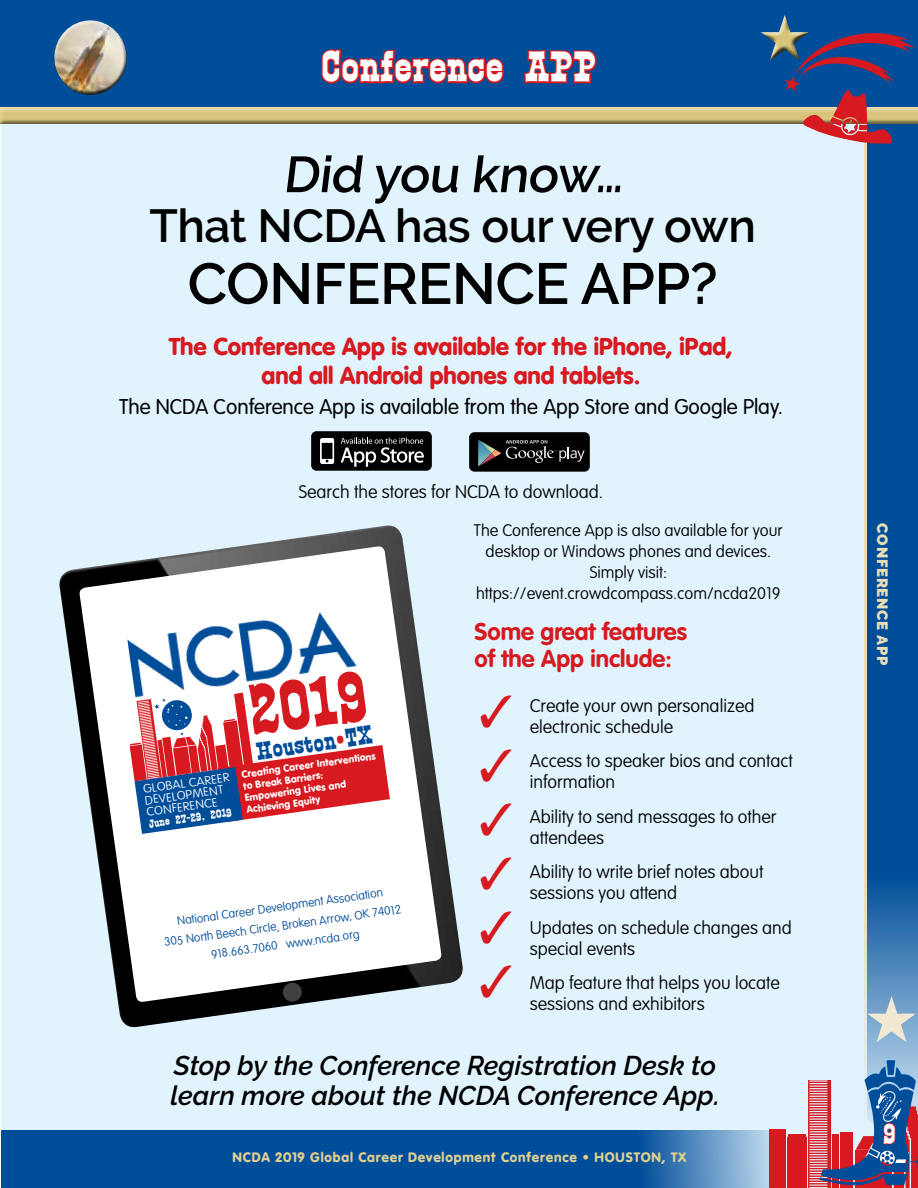
<style>
.page{position:relative;width:918px;height:1188px;background:#fff}
.page>*{position:absolute;margin:0;border:0;box-sizing:border-box;transform-origin:0 0}
.t1{font:69.15px "Calamity";color:#d71920;scale:.92 1}
.t2{font:600 57.75px "Raleway";letter-spacing:-.01em;color:#000}
.t3{font:600 50.4px "Raleway";color:#000}
.t4{font:600 46.2px "Raleway";letter-spacing:-.01em;color:#000}
.t5{font:45px/54px "Zapf Dingbats ITC";color:#d71920;text-align:justify}
.t6{font:42px "Calamity";color:#fff}
.t7{font:italic 600 27px/30px "Raleway";color:#000}
.t8{font:27px "Calamity";color:#fff}
.t9{font:24.6px "Calamity";color:#004d99}
.t10{font:900 24px/28.5px "VAG Rounded";color:#d71920;text-align:center}
.t11{font:700 24px/27px "VAG Rounded";color:#d71920}
.t12{font:300 21px "VAG Rounded";color:#000}
.t13{font:100 18px/21px "VAG Rounded";color:#000}
.t14{font:100 16.5px/21px "VAG Rounded";color:#000;text-align:center}
.t15{font:900 15px "Raleway";letter-spacing:.05em;color:#eadeb7}
.t16{font:900 13.5px "VAG Rounded";letter-spacing:.06em;color:#dfcf92}
.t17{font:100 12px/18.9px "VAG Rounded";color:#004d99;text-align:center}
.t18{font:100 12px/11.4px "VAG Rounded";color:#fff;scale:1.08 1}
.t19{font:11.4px "Calamity";color:#fff}
.t20{font:900 9.9px/11.9px "VAG Rounded";color:#fff}
.s1{color:#d71920}
.s2{font-size:26.1px}
</style>
<div class="page">
<div style="left:1px;top:124px;width:917px;height:1064px;background:#e1f4fd"></div>
<svg style="left:864px;top:124px;width:54px;height:936px;background:#175c9f"></svg>
<div style="left:0;top:0;width:918px;height:124px;background:#004d99"></div>
<svg style="left:321px;top:49px;width:183px;height:35px"></svg>
<svg style="left:523px;top:49px;width:74px;height:35px"></svg>
<div style="left:0;top:107px;width:918px;height:17px;background:#000;opacity:.5"></div>
<svg style="left:1px;top:1130px;width:768px;height:58px;background:#0f58a0"></svg>
<div style="left:769px;top:1129px;width:17px;height:59px;background:#d71920"></div>
<div style="left:787px;top:1138px;width:20px;height:50px;background:#d71920"></div>
<svg style="left:788px;top:1060px;width:130px;height:128px"></svg>
<div style="left:51px;top:19px;width:74px;height:58px;background:#fff;opacity:.75"></div>
<div style="left:55px;top:32px;width:73px;height:64px;background:#000;opacity:.75"></div>
<div style="left:469px;top:432px;width:121px;height:40px;background:#000;border-radius:5px"></div>
<svg style="left:478px;top:440px;width:107px;height:26px"></svg>
<div style="left:311px;top:431px;width:121px;height:40px;background:#000;border-radius:5px"></div>
<svg style="left:320px;top:438px;width:14px;height:26px"></svg>
<svg style="left:341px;top:438px;width:83px;height:29px"></svg>
<img style="left:59px;top:525px;width:404px;height:503px">
<svg style="left:79px;top:546px;width:363px;height:457px;background:#caccce"></svg>
<div style="left:283px;top:983px;width:19px;height:19px;background:#414042;border-radius:50%"></div>
<img style="left:127px;top:603px;width:248px;height:90px">
<svg style="left:124px;top:693px;width:266px;height:141px;background:#c793a2"></svg>
<svg style="left:867px;top:995px;width:49px;height:47px;background:#79a7ce"></svg>
<svg style="left:760px;top:15px;width:155px;height:131px"></svg>
<h3 class="t6" style="left:322px;top:41px;width:276px">Conference APP</h3>
<h3 class="t3" style="left:283px;top:145px;width:349px">Did you know…</h3>
<h3 class="t4" style="left:149px;top:200px;width:608px">That NCDA has our very own</h3>
<h2 class="t2" style="left:188px;top:250px;width:532px">CONFERENCE APP?</h2>
<h3 class="t10" style="left:169px;top:334px;width:565px">The Conference App is available for the iPhone, iPad, and all Android phones and tablets.</h3>
<p class="t12" style="left:119px;top:395px;width:665px">The NCDA Conference App is available from the App Store and Google Play.</p>
<p class="t13" style="left:299px;top:482px;width:306px">Search the stores for NCDA to download.</p>
<p class="t18" style="left:143px;top:784px;width:82px;rotate:-8deg">GLOBAL CAREER<br>DEVELOPMENT<br>CONFERENCE</p>
<p class="t19" style="left:148px;top:817px;width:85px;rotate:-8deg">June 27-29, 2019</p>
<h1 class="t1" style="left:243px;top:668px;width:130px;rotate:-8deg">2019</h1>
<h3 class="t9" style="left:254px;top:736px;width:118px;rotate:-8deg">Houston<span class="s1">•</span><span class="s2">TX</span></h3>
<p class="t20" style="left:241px;top:769px;width:137px;rotate:-8deg">Creating Career Interventions to Break Barriers:<br>Empowering Lives and<br>Achieving Equity</p>
<p class="t17" style="left:160px;top:914px;width:241px;rotate:-8deg">National Career Development Association<br>305 North Beech Circle, Broken Arrow, OK 74012<br>918.663.7060 www.ncda.org</p>
<p class="t14" style="left:474px;top:521px;width:310px">The Conference App is also available for your desktop or Windows phones and devices.<br>Simply visit: https://event.crowdcompass.com/ncda2019</p>
<h3 class="t11" style="left:475px;top:619px;width:214px">Some great features of the App include:</h3>
<h3 class="t5" style="left:479px;top:685px;width:35px">✓ ✓ ✓ ✓ ✓ ✓</h3>
<p class="t13" style="left:530px;top:695px;width:226px">Create your own personalized electronic schedule</p>
<p class="t13" style="left:530px;top:751px;width:265px">Access to speaker bios and contact information</p>
<p class="t13" style="left:530px;top:806px;width:248px">Ability to send messages to other attendees</p>
<p class="t13" style="left:530px;top:862px;width:235px">Ability to write brief notes about sessions you attend</p>
<p class="t13" style="left:530px;top:917px;width:264px">Updates on schedule changes and special events</p>
<p class="t13" style="left:530px;top:973px;width:252px">Map feature that helps you locate sessions and exhibitors</p>
<h3 class="t7" style="left:170px;top:1050px;width:551px">Stop by the Conference Registration Desk to learn more about the NCDA Conference App.</h3>
<p class="t16" style="left:233px;top:1149px;width:455px">NCDA 2019 Global Career Development Conference • HOUSTON, TX</p>
<p class="t15" style="left:891px;top:523px;width:143px;rotate:90deg">CONFERENCE APP</p>
<h3 class="t8" style="left:883px;top:1117px;width:14px">9</h3>
</div>
